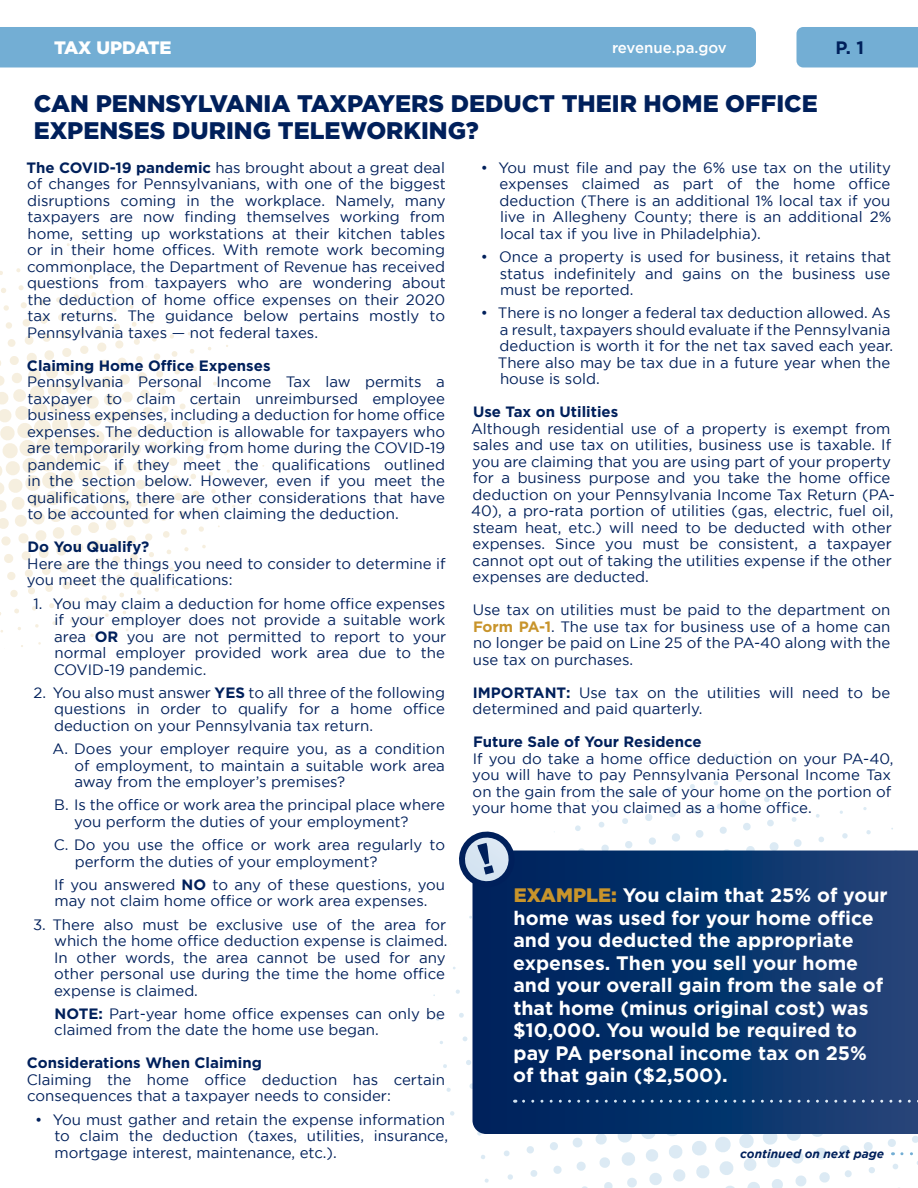
<style>
.page{position:relative;width:918px;height:1188px;background:#fff}
.page>*{position:absolute;margin:0;border:0;box-sizing:border-box;transform-origin:0 0}
.t1{font:900 24px/27px "Gotham";color:#00205b}
.t2{font:700 19.5px/22.5px "Gotham";color:#fff}
.t3{font:900 18px "Gotham";letter-spacing:-.02em;color:#fff}
.t4{font:700 18px "Gotham";color:#00205b}
.Body_Paragraphs{font:15px/16.5px "Gotham";color:#00205b}
.Body_Paragraphs-2{font:700 15px "Gotham";color:#00205b}
.t5{font:500 15px "Gotham";color:#fff}
.t6{font:italic 700 12px "Gotham";color:#00205b}
.s1{font-weight:700}
.s2{font-weight:700;color:#c8942b}
.s3{font-weight:900;color:#c8942b}
</style>
<div class="page">
<svg style="left:0;top:241px;width:264px;height:418px"></svg>
<svg style="left:433px;top:751px;width:485px;height:437px"></svg>
<div style="left:0;top:27px;width:756px;height:40px;background:#73aed4"></div>
<div style="left:796px;top:27px;width:122px;height:40px;background:#73aed4"></div>
<svg style="left:902px;top:1152px;width:16px;height:3px"></svg>
<svg style="left:472px;top:850px;width:446px;height:284px;background:#0b336a"></svg>
<svg style="left:524px;top:1100px;width:394px;height:3px"></svg>
<svg style="left:459px;top:832px;width:55px;height:59px;background:#899cb9"></svg>
<p class="t3" style="left:54px;top:37px;width:119px">TAX UPDATE</p>
<p class="t5" style="left:612px;top:39px;width:116px">revenue.pa.gov</p>
<p class="t4" style="left:836px;top:37px;width:30px">P. 1</p>
<p class="t1" style="left:34px;top:89px;width:786px">CAN PENNSYLVANIA TAXPAYERS DEDUCT THEIR HOME OFFICE<br>EXPENSES DURING TELEWORKING?</p>
<p class="Body_Paragraphs" style="left:27px;top:159px;width:421px;text-align:justify"><span class="s1">The COVID-19 pandemic</span> has brought about a great deal of changes for Pennsylvanians, with one of the biggest disruptions coming in the workplace. Namely, many taxpayers are now finding themselves working from home, setting up workstations at their kitchen tables or in their home offices. With remote work becoming commonplace, the Department of Revenue has received questions from taxpayers who are wondering about the deduction of home office expenses on their 2020 tax returns. The guidance below pertains mostly to Pennsylvania taxes — not federal taxes.</p>
<p class="Body_Paragraphs-2" style="left:27px;top:357px;width:245px">Claiming Home Office Expenses</p>
<p class="Body_Paragraphs" style="left:27px;top:374px;width:420px;text-align:justify">Pennsylvania Personal Income Tax law permits a taxpayer to claim certain unreimbursed employee business expenses, including a deduction for home office expenses. The deduction is allowable for taxpayers who are temporarily working from home during the COVID-19 pandemic if they meet the qualifications outlined in the section below. However, even if you meet the qualifications, there are other considerations that have to be accounted for when claiming the deduction.</p>
<p class="Body_Paragraphs-2" style="left:28px;top:538px;width:123px">Do You Qualify?</p>
<p class="Body_Paragraphs" style="left:27px;top:555px;width:420px">Here are the things you need to consider to determine if you meet the qualifications:</p>
<p class="Body_Paragraphs" style="left:54px;top:595px;width:394px;text-align:justify;text-indent:-20px">1. You may claim a deduction for home office expenses if your employer does not provide a suitable work area <span class="s1">OR</span> you are not permitted to report to your normal employer provided work area due to the COVID-19 pandemic.</p>
<p class="Body_Paragraphs" style="left:54px;top:684px;width:392px;text-align:justify;text-indent:-21px">2. You also must answer <span class="s1">YES</span> to all three of the following questions in order to qualify for a home office deduction on your Pennsylvania tax return.</p>
<p class="Body_Paragraphs" style="left:74px;top:740px;width:372px;text-align:justify;text-indent:-22px">A. Does your employer require you, as a condition of employment, to maintain a suitable work area away from the employer’s premises?</p>
<p class="Body_Paragraphs" style="left:74px;top:797px;width:372px;text-indent:-20px">B. Is the office or work area the principal place where you perform the duties of your employment?</p>
<p class="Body_Paragraphs" style="left:75px;top:836px;width:372px;text-indent:-21px">C. Do you use the office or work area regularly to perform the duties of your employment?</p>
<p class="Body_Paragraphs" style="left:54px;top:876px;width:392px">If you answered <span class="s1">NO</span> to any of these questions, you may not claim home office or work area expenses.</p>
<p class="Body_Paragraphs" style="left:54px;top:916px;width:395px;text-indent:-21px">3. There also must be exclusive use of the area for which the home office deduction expense is claimed.<br>In other words, the area cannot be used for any other personal use during the time the home office expense is claimed.</p>
<p class="Body_Paragraphs" style="left:54px;top:1005px;width:392px"><span class="s1">NOTE:</span> Part-year home office expenses can only be claimed from the date the home use began.</p>
<p class="Body_Paragraphs-2" style="left:27px;top:1054px;width:236px">Considerations When Claiming</p>
<p class="Body_Paragraphs" style="left:27px;top:1071px;width:420px">Claiming the home office deduction has certain consequences that a taxpayer needs to consider:</p>
<p class="Body_Paragraphs" style="left:54px;top:1111px;width:395px;text-indent:-19px">• You must gather and retain the expense information to claim the deduction (taxes, utilities, insurance, mortgage interest, maintenance, etc.).</p>
<p class="Body_Paragraphs" style="left:500px;top:159px;width:393px;text-align:justify;text-indent:-19px">• You must file and pay the 6% use tax on the utility expenses claimed as part of the home office deduction (There is an additional 1% local tax if you live in Allegheny County; there is an additional 2% local tax if you live in Philadelphia).</p>
<p class="Body_Paragraphs" style="left:500px;top:248px;width:393px;text-align:justify;text-indent:-19px">• Once a property is used for business, it retains that status indefinitely and gains on the business use must be reported.</p>
<p class="Body_Paragraphs" style="left:498px;top:305px;width:397px;text-indent:-17px">• There is no longer a federal tax deduction allowed. As a result, taxpayers should evaluate if the Pennsylvania deduction is worth it for the net tax saved each year.<br>There also may be tax due in a future year when the house is sold.</p>
<p class="Body_Paragraphs-2" style="left:473px;top:403px;width:147px">Use Tax on Utilities</p>
<p class="Body_Paragraphs" style="left:471px;top:420px;width:426px">Although residential use of a property is exempt from sales and use tax on utilities, business use is taxable. If you are claiming that you are using part of your property for a business purpose and you take the home office deduction on your Pennsylvania Income Tax Return (PA-40), a pro-rata portion of utilities (gas, electric, fuel oil, steam heat, etc.) will need to be deducted with other expenses. Since you must be consistent, a taxpayer cannot opt out of taking the utilities expense if the other expenses are deducted.</p>
<p class="Body_Paragraphs" style="left:473px;top:602px;width:419px;text-align:justify">Use tax on utilities must be paid to the department on <span class="s2">Form PA-1</span>. The use tax for business use of a home can no longer be paid on Line 25 of the PA-40 along with the use tax on purchases.</p>
<p class="Body_Paragraphs" style="left:473px;top:684px;width:419px"><span class="s1">IMPORTANT:</span> Use tax on the utilities will need to be determined and paid quarterly.</p>
<p class="Body_Paragraphs-2" style="left:473px;top:733px;width:230px">Future Sale of Your Residence</p>
<p class="Body_Paragraphs" style="left:472px;top:750px;width:423px">If you do take a home office deduction on your PA-40, you will have to pay Pennsylvania Personal Income Tax on the gain from the sale of your home on the portion of your home that you claimed as a home office.</p>
<p class="t2" style="left:513px;top:883px;width:376px"><span class="s3">EXAMPLE:</span> You claim that 25% of your home was used for your home office and you deducted the appropriate expenses. Then you sell your home and your overall gain from the sale of that home (minus original cost) was $10,000. You would be required to pay PA personal income tax on 25% of that gain ($2,500).</p>
<p class="t6" style="left:740px;top:1147px;width:146px">continued on next page</p>
</div>
